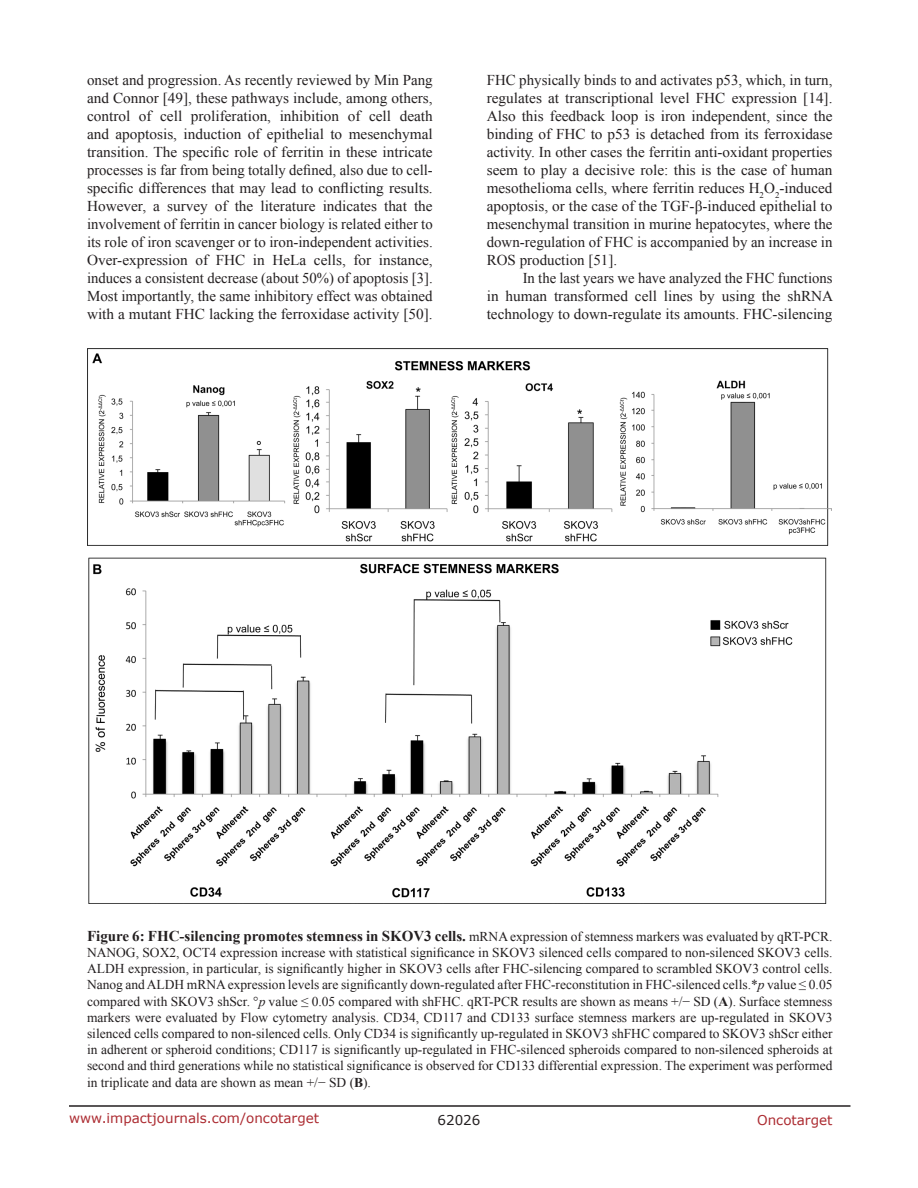
<style>
.page{position:relative;width:918px;height:1188px;background:#fff}
.page>*{position:absolute;margin:0;border:0;box-sizing:border-box;transform-origin:0 0}
.t1{font:15px/18px "Times New Roman";color:#231f20;text-align:justify}
.t2{font:13.5px/16.2px "Times New Roman";color:#231f20;text-align:justify}
.t3{font:13.5px "Verdana";color:#ac2b31}
.t4{font:13.5px "Verdana";color:#231f20}
.s1{font-weight:700;font-size:15px}
.s2{font-style:italic}
.s3{font-weight:700}
</style>
<div class="page">
<hr style="left:69px;top:1105px;width:781px;height:2px;background:#231f20">
<img style="left:88px;top:349px;width:744px;height:554px">
<p class="t1" style="left:87px;top:71px;width:347px">onset and progression. As recently reviewed by Min Pang and Connor [49], these pathways include, among others, control of cell proliferation, inhibition of cell death and apoptosis, induction of epithelial to mesenchymal transition. The specific role of ferritin in these intricate processes is far from being totally defined, also due to cell&shy;specific differences that may lead to conflicting results.<br>However, a survey of the literature indicates that the involvement of ferritin in cancer biology is related either to its role of iron scavenger or to iron-independent activities.<br>Over-expression of FHC in HeLa cells, for instance, induces a consistent decrease (about 50%) of apoptosis [3].<br>Most importantly, the same inhibitory effect was obtained with a mutant FHC lacking the ferroxidase activity [50].</p>
<p class="t1" style="left:487px;top:71px;width:347px">FHC physically binds to and activates p53, which, in turn, regulates at transcriptional level FHC expression [14].<br>Also this feedback loop is iron independent, since the binding of FHC to p53 is detached from its ferroxidase activity. In other cases the ferritin anti-oxidant properties seem to play a decisive role: this is the case of human mesothelioma cells, where ferritin reduces H<sub>2</sub>O<sub>2</sub>-induced apoptosis, or the case of the TGF-β-induced epithelial to mesenchymal transition in murine hepatocytes, where the down-regulation of FHC is accompanied by an increase in ROS production [51].</p>
<p class="t1" style="left:487px;top:269px;width:348px;text-indent:36px">In the last years we have analyzed the FHC functions in human transformed cell lines by using the shRNA technology to down-regulate its amounts. FHC-silencing</p>
<p class="t2" style="left:87px;top:928px;width:747px"><span class="s1">Figure 6: FHC-silencing promotes stemness in SKOV3 cells.</span> mRNA expression of stemness markers was evaluated by qRT-PCR.<br>NANOG, SOX2, OCT4 expression increase with statistical significance in SKOV3 silenced cells compared to non-silenced SKOV3 cells.<br>ALDH expression, in particular, is significantly higher in SKOV3 cells after FHC-silencing compared to scrambled SKOV3 control cells.<br>Nanog and ALDH mRNA expression levels are significantly down-regulated after FHC-reconstitution in FHC-silenced cells.*<span class="s2">p</span> value ≤ 0.05 compared with SKOV3 shScr. °<span class="s2">p</span> value ≤ 0.05 compared with shFHC. qRT-PCR results are shown as means +/− SD (<span class="s3">A</span>). Surface stemness markers were evaluated by Flow cytometry analysis. CD34, CD117 and CD133 surface stemness markers are up-regulated in SKOV3 silenced cells compared to non-silenced cells. Only CD34 is significantly up-regulated in SKOV3 shFHC compared to SKOV3 shScr either in adherent or spheroid conditions; CD117 is significantly up-regulated in FHC-silenced spheroids compared to non-silenced spheroids at second and third generations while no statistical significance is observed for CD133 differential expression. The experiment was performed in triplicate and data are shown as mean +/− SD (<span class="s3">B</span>).</p>
<p class="t3" style="left:69px;top:1109px;width:252px">www.impactjournals.com/oncotarget</p>
<p class="t4" style="left:438px;top:1111px;width:44px">62026</p>
<p class="t3" style="left:757px;top:1111px;width:77px">Oncotarget</p>
</div>
